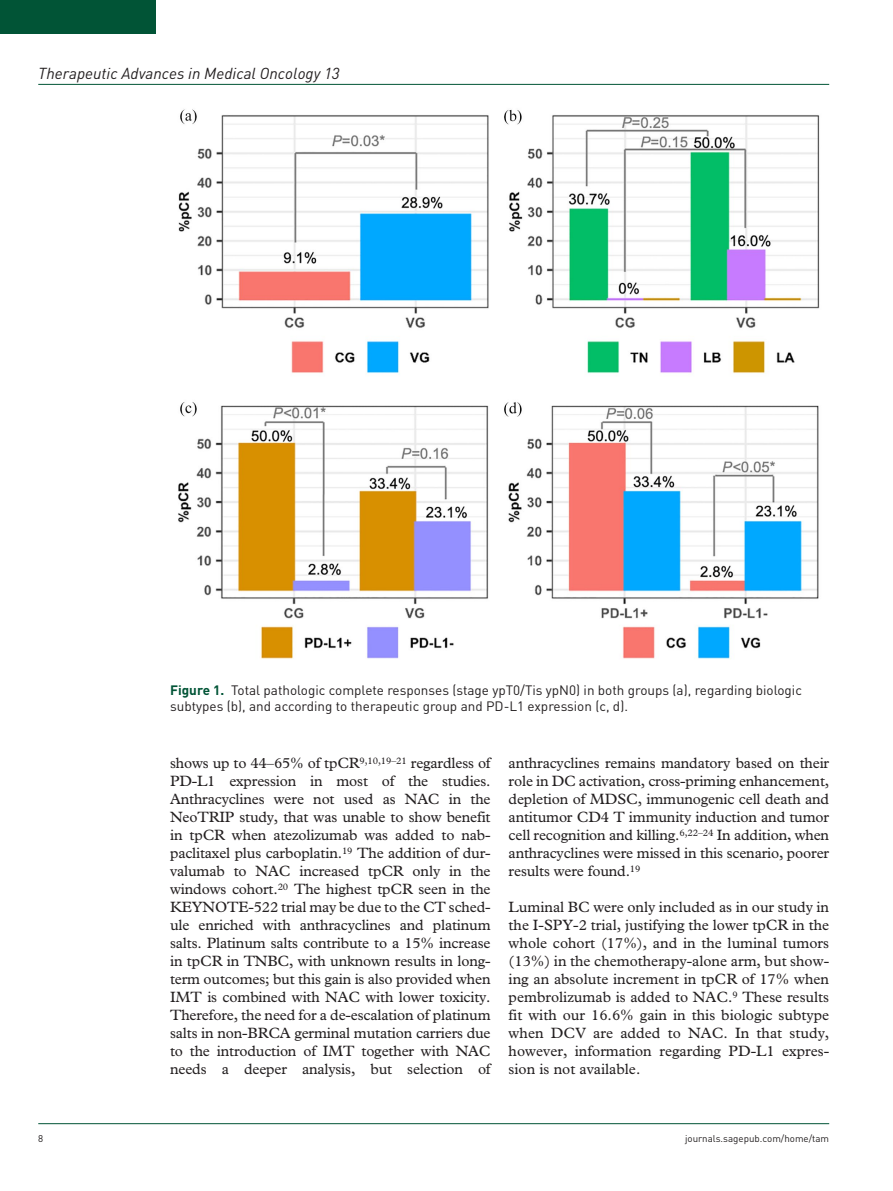
<style>
.page{position:relative;width:893px;height:1191px;background:#fff}
.page>*{position:absolute;margin:0;border:0;box-sizing:border-box;transform-origin:0 0}
.t1{font:italic 15.75px "DIN";color:#231f20}
.t2{font:15px/18px "Plantin Std";letter-spacing:-.01em;color:#231f20;text-align:justify}
.t3{font:13.5px/15.8px "DIN";color:#231f20}
.t4{font:9.75px "DIN";color:#231f20}
.s1{font-weight:700;color:#015436}
</style>
<div class="page">
<hr style="left:38px;top:84px;width:791px;height:1px;background:#015436">
<hr style="left:38px;top:1123px;width:791px;height:1px;background:#015436">
<div style="left:0;top:0;width:155px;height:34px;background:#015436"></div>
<img style="left:178px;top:109px;width:642px;height:550px">
<p class="t1" style="left:38px;top:63px;width:303px">Therapeutic Advances in Medical Oncology 13</p>
<p class="t3" style="left:170px;top:682px;width:633px"><span class="s1">Figure 1.</span> Total pathologic complete responses (stage ypT0/Tis ypN0) in both groups (a), regarding biologic subtypes (b), and according to therapeutic group and PD-L1 expression (c, d).</p>
<p class="t2" style="left:170px;top:754px;width:322px">shows up to 44–65% of tpCR<sup>9,10,19–21</sup> regardless of PD-L1 expression in most of the studies.<br>Anthracyclines were not used as NAC in the NeoTRIP study, that was unable to show benefit in tpCR when atezolizumab was added to nab&shy;paclitaxel plus carboplatin.<sup>19</sup> The addition of dur&shy;valumab to NAC increased tpCR only in the windows cohort.<sup>20</sup> The highest tpCR seen in the KEYNOTE-522 trial may be due to the CT sched&shy;ule enriched with anthracyclines and platinum salts. Platinum salts contribute to a 15% increase in tpCR in TNBC, with unknown results in long&shy;term outcomes; but this gain is also provided when IMT is combined with NAC with lower toxicity.<br>Therefore, the need for a de-escalation of platinum salts in non-BRCA germinal mutation carriers due to the introduction of IMT together with NAC needs a deeper analysis, but selection of</p>
<p class="t2" style="left:509px;top:754px;width:322px">anthracyclines remains mandatory based on their role in DC activation, cross-priming enhancement, depletion of MDSC, immunogenic cell death and antitumor CD4 T immunity induction and tumor cell recognition and killing.<sup>6,22–24</sup> In addition, when anthracyclines were missed in this scenario, poorer results were found.<sup>19</sup></p>
<p class="t2" style="left:509px;top:898px;width:322px">Luminal BC were only included as in our study in the I-SPY-2 trial, justifying the lower tpCR in the whole cohort (17%), and in the luminal tumors (13%) in the chemotherapy-alone arm, but show&shy;ing an absolute increment in tpCR of 17% when pembrolizumab is added to NAC.<sup>9</sup> These results fit with our 16.6% gain in this biologic subtype when DCV are added to NAC. In that study, however, information regarding PD-L1 expres&shy;sion is not available.</p>
<p class="t4" style="left:38px;top:1132px;width:7px">8</p>
<p class="t4" style="left:685px;top:1132px;width:146px">journals.sagepub.com/home/tam</p>
</div>
